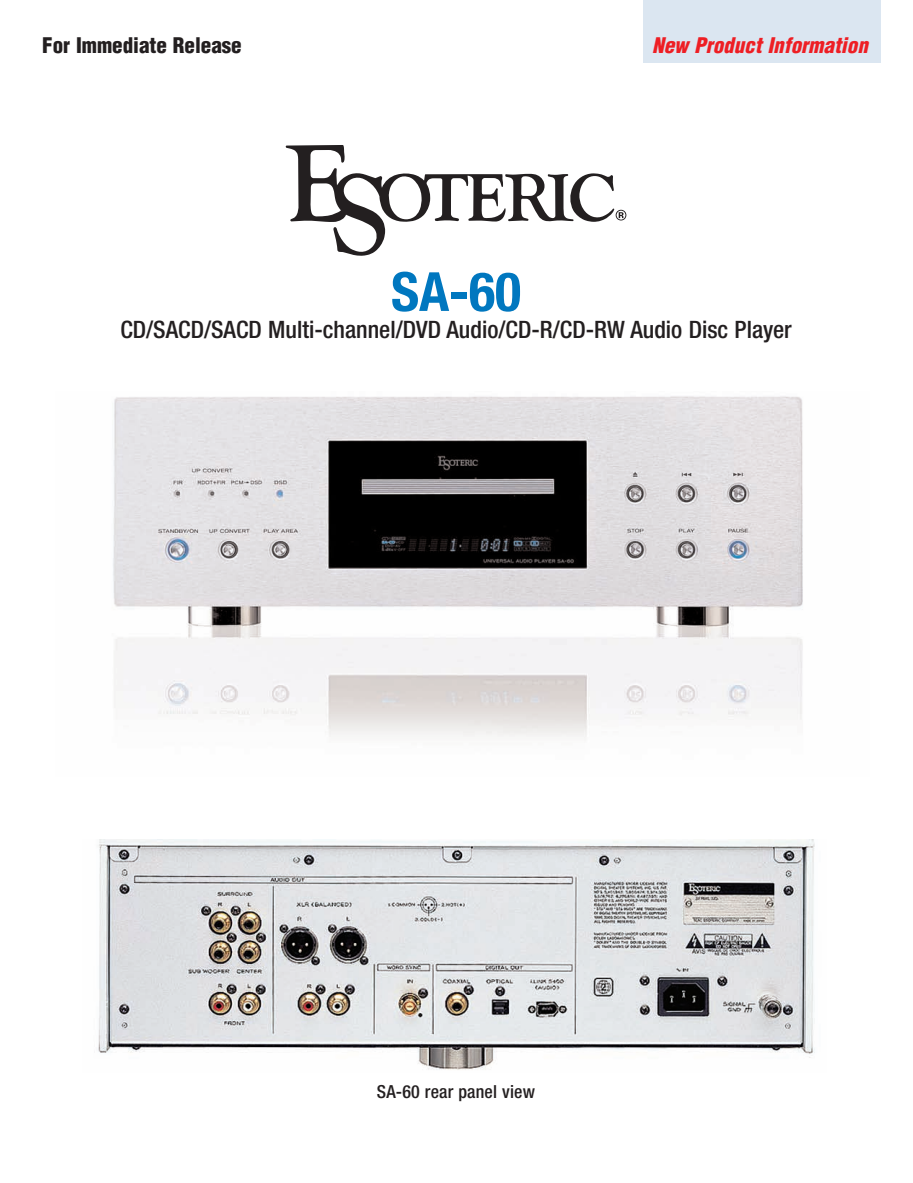
<style>
.page{position:relative;width:913px;height:1183px;background:#fff}
.page>*{position:absolute;margin:0;border:0;box-sizing:border-box;transform-origin:0 0}
.t1{font:700 condensed 54px "Helvetica Neue";color:#0077bf}
.t2{font:500 condensed 24px "Helvetica Neue";color:#231f20}
.t3{font:italic 900 condensed 21px "Helvetica";color:#ee1e24}
.t4{font:900 condensed 21px "Helvetica";color:#231f20}
.t5{font:500 condensed 18px "Helvetica Neue";letter-spacing:.01em;color:#231f20}
</style>
<div class="page">
<svg style="left:286px;top:145px;width:340px;height:111px"></svg>
<div style="left:643px;top:0;width:237px;height:63px;background:#dbe6f1"></div>
<img style="left:113px;top:396px;width:690px;height:342px">
<img style="left:98px;top:839px;width:717px;height:231px">
<p class="t4" style="left:42px;top:33px;width:201px">For Immediate Release</p>
<p class="t3" style="left:652px;top:33px;width:217px">New Product Information</p>
<h1 class="t1" style="left:391px;top:272px;width:131px">SA-60</h1>
<p class="t2" style="left:120px;top:321px;width:673px">CD/SACD/SACD Multi-channel/DVD Audio/CD-R/CD-RW Audio Disc Player</p>
<p class="t5" style="left:377px;top:1084px;width:160px">SA-60 rear panel view</p>
</div>
